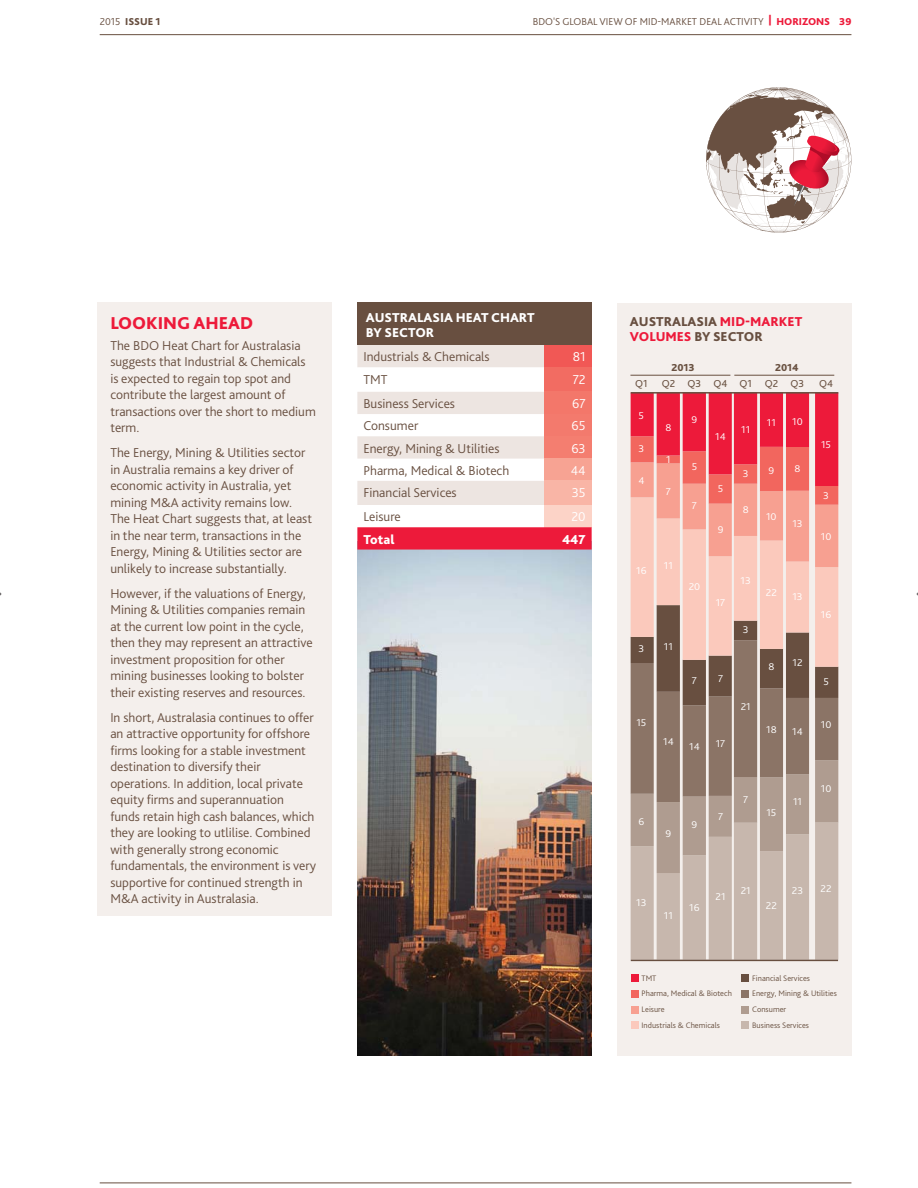
<style>
.page{position:relative;width:918px;height:1188px;background:#fff}
.page>*{position:absolute;margin:0;border:0;box-sizing:border-box;transform-origin:0 0}
.t1{font:800 18px "Bliss Pro";color:#ed1a3a}
.t2{font:300 13.5px/16.5px "Bliss Pro";color:#684f40}
.t3{font:800 13.5px/15px "Bliss Pro";color:#684f40}
.t4{font:800 13.5px/15px "Bliss Pro";color:#fff}
.t5{font:300 13.5px "Bliss Pro";color:#fff}
.t6{font:10.65px "Bliss Pro";color:#695141}
.t7{font:800 10.65px "Bliss Pro";letter-spacing:-.005em;color:#695141}
.t8{font:300 10.5px "Bliss Pro";color:#684f40}
.t9{font:800 10.5px "Bliss Pro";color:#684f40}
.t10{font:300 10.35px "Bliss Pro";color:#fff;scale:1.06 1}
.t11{font:300 8.25px "Bliss Pro";color:#695141}
.s1{font-weight:300}
.s2{font-weight:800;color:#ed1a3a}
.s3{color:#ed1a3a}
</style>
<div class="page">
<hr style="left:100px;top:1183px;width:751px;height:1px;background:#684f40">
<hr style="left:100px;top:34px;width:751px;height:1px;background:#684f40">
<img style="left:357px;top:550px;width:235px;height:505px">
<div style="left:617px;top:303px;width:234px;height:752px;background:#f4efec"></div>
<svg style="left:631px;top:394px;width:207px;height:566px;background:#cb968f"></svg>
<hr style="left:630px;top:375px;width:100px;height:1px;background:#684f40">
<hr style="left:631px;top:392px;width:207px;height:2px;background:#684f40">
<hr style="left:734px;top:375px;width:100px;height:1px;background:#684f40">
<div style="left:631px;top:975px;width:7px;height:7px;background:#ed1a3a"></div>
<div style="left:741px;top:975px;width:8px;height:7px;background:#684f40"></div>
<div style="left:631px;top:990px;width:7px;height:8px;background:#f2665e"></div>
<div style="left:741px;top:990px;width:8px;height:8px;background:#8b7466"></div>
<div style="left:631px;top:1006px;width:7px;height:8px;background:#f7a091"></div>
<div style="left:741px;top:1006px;width:8px;height:8px;background:#af9c90"></div>
<div style="left:631px;top:1022px;width:7px;height:7px;background:#fbc9bc"></div>
<div style="left:741px;top:1022px;width:8px;height:7px;background:#c7b7ad"></div>
<hr style="left:631px;top:960px;width:207px;height:1px;background:#684f40">
<div style="left:357px;top:303px;width:235px;height:42px;background:#684f40"></div>
<svg style="left:357px;top:345px;width:187px;height:160px"></svg>
<div style="left:544px;top:345px;width:48px;height:22px;background:#f15855"></div>
<div style="left:544px;top:367px;width:48px;height:25px;background:#f26c62"></div>
<div style="left:544px;top:392px;width:48px;height:22px;background:#f3776a"></div>
<div style="left:544px;top:414px;width:48px;height:22px;background:#f37a6d"></div>
<div style="left:544px;top:436px;width:48px;height:23px;background:#f47e70"></div>
<div style="left:544px;top:459px;width:48px;height:22px;background:#f7a393"></div>
<div style="left:544px;top:481px;width:48px;height:24px;background:#f9b5a6"></div>
<div style="left:544px;top:505px;width:48px;height:22px;background:#fcd3c7"></div>
<svg style="left:357px;top:527px;width:235px;height:23px;background:#ec203f"></svg>
<svg style="left:706px;top:87px;width:145px;height:146px"></svg>
<div style="left:98px;top:303px;width:234px;height:613px;background:#f4efec"></div>
<p class="t9" style="left:100px;top:15px;width:62px"><span class="s1">2015</span> ISSUE 1</p>
<p class="t8" style="left:533px;top:17px;width:320px">BDO'S GLOBAL VIEW OF MID-MARKET DEAL ACTIVITY <span class="s2">| HORIZONS 39</span></p>
<h1 class="t1" style="left:110px;top:312px;width:145px">LOOKING AHEAD</h1>
<p class="t2" style="left:110px;top:338px;width:207px">The BDO Heat Chart for Australasia suggests that Industrial &amp; Chemicals is expected to regain top spot and contribute the largest amount of transactions over the short to medium term.</p>
<p class="t2" style="left:110px;top:446px;width:203px">The Energy, Mining &amp; Utilities sector in Australia remains a key driver of economic activity in Australia, yet mining M&amp;A activity remains low.<br>The Heat Chart suggests that, at least in the near term, transactions in the Energy, Mining &amp; Utilities sector are unlikely to increase substantially.</p>
<p class="t2" style="left:110px;top:586px;width:204px">However, if the valuations of Energy, Mining &amp; Utilities companies remain at the current low point in the cycle, then they may represent an attractive investment proposition for other mining businesses looking to bolster their existing reserves and resources.</p>
<p class="t2" style="left:110px;top:710px;width:207px">In short, Australasia continues to offer an attractive opportunity for offshore firms looking for a stable investment destination to diversify their operations. In addition, local private equity firms and superannuation funds retain high cash balances, which they are looking to utlilise. Combined with generally strong economic fundamentals, the environment is very supportive for continued strength in M&amp;A activity in Australasia.</p>
<p class="t4" style="left:366px;top:309px;width:170px">AUSTRALASIA HEAT CHART<br>BY SECTOR</p>
<p class="t2" style="left:363px;top:350px;width:128px">Industrials &amp; Chemicals</p>
<p class="t5" style="left:573px;top:352px;width:14px">81</p>
<p class="t2" style="left:363px;top:372px;width:26px">TMT</p>
<p class="t5" style="left:573px;top:374px;width:14px">72</p>
<p class="t2" style="left:363px;top:397px;width:93px">Business Services</p>
<p class="t5" style="left:572px;top:398px;width:15px">67</p>
<p class="t2" style="left:363px;top:419px;width:56px">Consumer</p>
<p class="t5" style="left:572px;top:421px;width:16px">65</p>
<p class="t2" style="left:363px;top:441px;width:138px">Energy, Mining &amp; Utilities</p>
<p class="t5" style="left:571px;top:443px;width:16px">63</p>
<p class="t2" style="left:363px;top:463px;width:147px">Pharma, Medical &amp; Biotech</p>
<p class="t5" style="left:571px;top:465px;width:16px">44</p>
<p class="t2" style="left:363px;top:486px;width:95px">Financial Services</p>
<p class="t5" style="left:572px;top:487px;width:15px">35</p>
<p class="t2" style="left:363px;top:510px;width:39px">Leisure</p>
<p class="t5" style="left:571px;top:512px;width:16px">20</p>
<p class="t4" style="left:363px;top:531px;width:33px">Total</p>
<p class="t4" style="left:562px;top:531px;width:25px">447</p>
<p class="t3" style="left:630px;top:314px;width:174px">AUSTRALASIA <span class="s3">MID-MARKET<br>VOLUMES</span> BY SECTOR</p>
<p class="t6" style="left:635px;top:380px;width:14px">Q1</p>
<p class="t7" style="left:671px;top:361px;width:25px">2013</p>
<p class="t6" style="left:662px;top:380px;width:92px">Q2 Q3 Q4 Q1</p>
<p class="t7" style="left:775px;top:361px;width:25px">2014</p>
<p class="t6" style="left:765px;top:380px;width:41px">Q2 Q3</p>
<p class="t6" style="left:819px;top:380px;width:15px">Q4</p>
<p class="t10" style="left:639px;top:412px;width:7px">5</p>
<p class="t10" style="left:638px;top:445px;width:7px">3</p>
<p class="t10" style="left:665px;top:423px;width:7px">8</p>
<p class="t10" style="left:692px;top:416px;width:7px">9</p>
<p class="t10" style="left:715px;top:433px;width:11px">14</p>
<p class="t10" style="left:741px;top:426px;width:10px">11</p>
<p class="t10" style="left:767px;top:419px;width:10px">11</p>
<p class="t10" style="left:792px;top:418px;width:11px">10</p>
<p class="t10" style="left:821px;top:440px;width:11px">15</p>
<p class="t10" style="left:638px;top:476px;width:7px">4</p>
<p class="t10" style="left:666px;top:455px;width:6px">1</p>
<p class="t10" style="left:666px;top:487px;width:6px">7</p>
<p class="t10" style="left:692px;top:463px;width:7px">5</p>
<p class="t10" style="left:718px;top:485px;width:7px">5</p>
<p class="t10" style="left:743px;top:469px;width:7px">3</p>
<p class="t10" style="left:769px;top:467px;width:7px">9</p>
<p class="t10" style="left:795px;top:465px;width:7px">8</p>
<p class="t10" style="left:823px;top:492px;width:7px">3</p>
<p class="t10" style="left:692px;top:502px;width:6px">7</p>
<p class="t10" style="left:718px;top:525px;width:7px">9</p>
<p class="t10" style="left:743px;top:505px;width:7px">8</p>
<p class="t10" style="left:766px;top:513px;width:11px">10</p>
<p class="t10" style="left:792px;top:519px;width:11px">13</p>
<p class="t10" style="left:821px;top:533px;width:11px">10</p>
<p class="t10" style="left:636px;top:566px;width:11px">16</p>
<p class="t10" style="left:664px;top:561px;width:10px">11</p>
<p class="t10" style="left:689px;top:583px;width:12px">20</p>
<p class="t10" style="left:716px;top:599px;width:11px">17</p>
<p class="t10" style="left:741px;top:577px;width:11px">13</p>
<p class="t10" style="left:766px;top:589px;width:12px">22</p>
<p class="t10" style="left:792px;top:593px;width:11px">13</p>
<p class="t10" style="left:821px;top:611px;width:11px">16</p>
<p class="t10" style="left:743px;top:625px;width:7px">3</p>
<p class="t10" style="left:638px;top:645px;width:7px">3</p>
<p class="t10" style="left:664px;top:643px;width:10px">11</p>
<p class="t10" style="left:768px;top:663px;width:7px">8</p>
<p class="t10" style="left:793px;top:658px;width:11px">12</p>
<p class="t10" style="left:636px;top:719px;width:11px">15</p>
<p class="t10" style="left:692px;top:677px;width:6px">7</p>
<p class="t10" style="left:718px;top:674px;width:6px">7</p>
<p class="t10" style="left:741px;top:702px;width:11px">21</p>
<p class="t10" style="left:766px;top:726px;width:11px">18</p>
<p class="t10" style="left:792px;top:728px;width:11px">14</p>
<p class="t10" style="left:823px;top:677px;width:7px">5</p>
<p class="t10" style="left:821px;top:721px;width:11px">10</p>
<p class="t10" style="left:663px;top:738px;width:11px">14</p>
<p class="t10" style="left:689px;top:743px;width:11px">14</p>
<p class="t10" style="left:716px;top:740px;width:11px">17</p>
<p class="t10" style="left:821px;top:785px;width:11px">10</p>
<p class="t10" style="left:743px;top:795px;width:6px">7</p>
<p class="t10" style="left:793px;top:797px;width:10px">11</p>
<p class="t10" style="left:638px;top:818px;width:7px">6</p>
<p class="t10" style="left:692px;top:821px;width:7px">9</p>
<p class="t10" style="left:718px;top:813px;width:6px">7</p>
<p class="t10" style="left:766px;top:809px;width:11px">15</p>
<p class="t10" style="left:666px;top:830px;width:7px">9</p>
<p class="t10" style="left:636px;top:898px;width:11px">13</p>
<p class="t10" style="left:664px;top:912px;width:10px">11</p>
<p class="t10" style="left:689px;top:904px;width:11px">16</p>
<p class="t10" style="left:716px;top:893px;width:11px">21</p>
<p class="t10" style="left:741px;top:886px;width:11px">21</p>
<p class="t10" style="left:766px;top:901px;width:12px">22</p>
<p class="t10" style="left:792px;top:886px;width:12px">23</p>
<p class="t10" style="left:821px;top:885px;width:12px">22</p>
<p class="t11" style="left:642px;top:975px;width:16px">TMT</p>
<p class="t11" style="left:752px;top:975px;width:59px">Financial Services</p>
<p class="t11" style="left:642px;top:991px;width:92px">Pharma, Medical &amp; Biotech</p>
<p class="t11" style="left:752px;top:991px;width:86px">Energy, Mining &amp; Utilities</p>
<p class="t11" style="left:642px;top:1006px;width:25px">Leisure</p>
<p class="t11" style="left:752px;top:1006px;width:36px">Consumer</p>
<p class="t11" style="left:642px;top:1022px;width:80px">Industrials &amp; Chemicals</p>
<p class="t11" style="left:752px;top:1022px;width:58px">Business Services</p>
</div>
